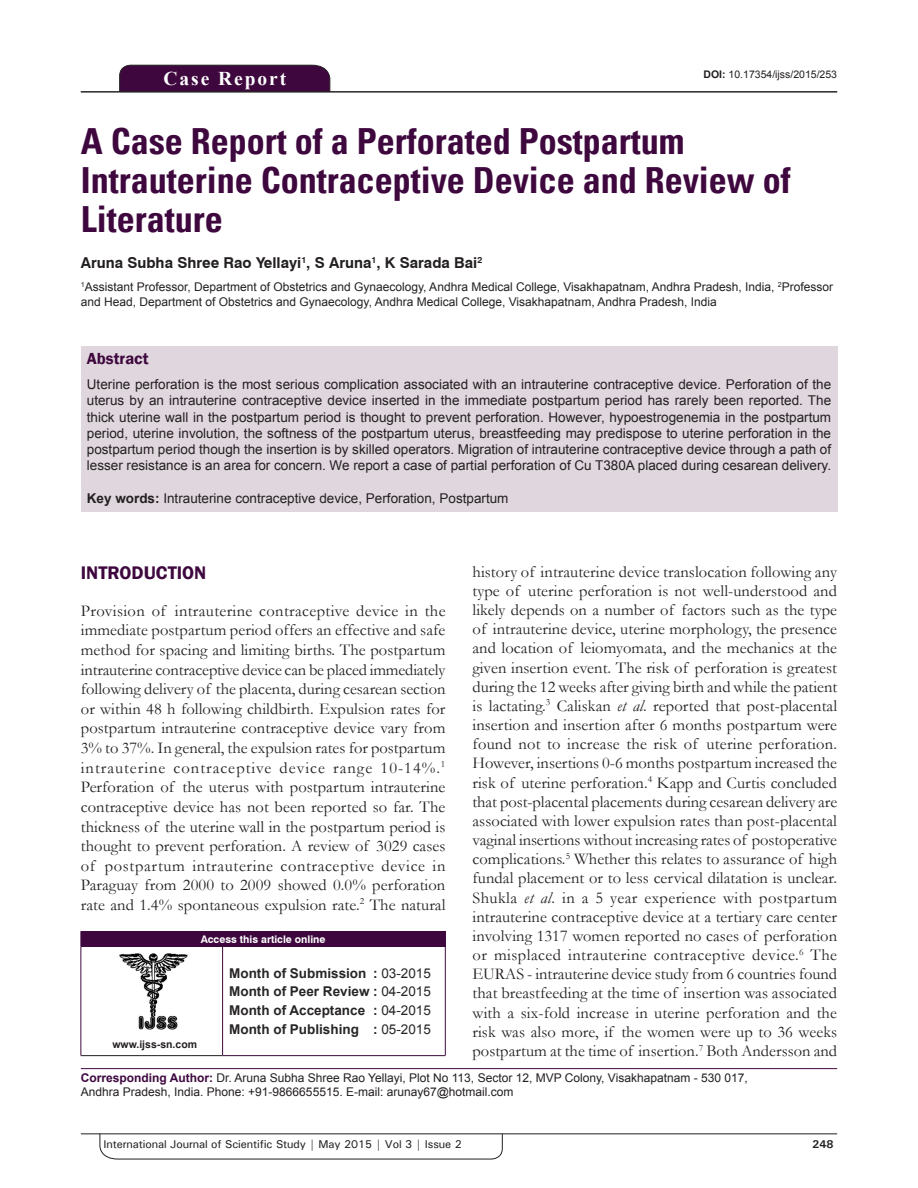
<style>
.page{position:relative;width:918px;height:1188px;background:#fff}
.page>*{position:absolute;margin:0;border:0;box-sizing:border-box;transform-origin:0 0}
.AT{font:700 condensed 36px/39px "Univers";color:#3e083e}
.AH{font:700 19.5px "Times New Roman";letter-spacing:.1em;color:#fff}
.t1{font:600 18.75px "Franklin Gothic";color:#3e083e}
.TX{font:16.5px/19.2px "Garamond";letter-spacing:.005em;color:#231f20;text-align:justify}
.ABSH{font:600 16.5px "Franklin Gothic";color:#3e083e}
.AU{font:700 15px "Swiss 721 BT";color:#231f20}
.ABS_1{font:13.5px/16.2px "Arial";color:#231f20;text-align:justify}
.HIS{font:700 13.5px/18.8px "Arial";color:#282526;text-align:justify}
.KWD{font:13.5px "Arial";color:#231f20}
.AFF{font:12px/14.4px "Arial";color:#231f20}
.ADD{font:12px/14.4px "Arial";color:#231f20}
.t2{font:500 11.25px "Univers";letter-spacing:-.01em;color:#231f20}
.t3{font:700 11.25px "Univers";color:#231f20}
.DOI_1{font:10.5px "Arial";color:#231f20}
.AAO{font:700 10.5px "Swiss 721 BT";color:#fff}
.Web{font:700 10.5px "Arial";color:#231f20}
.s1{font-weight:700}
.s2{font-style:italic}
.s3{font-weight:400}
.s4{font-weight:700;color:#3e083e}
</style>
<div class="page">
<hr style="left:81px;top:1134px;width:756px;height:1px;background:#231f20">
<svg style="left:100px;top:1133px;width:403px;height:26px"></svg>
<div style="left:119px;top:65px;width:211px;height:26px;background:#3e083e"></div>
<hr style="left:81px;top:91px;width:756px;height:1px;background:#231f20">
<div style="left:81px;top:347px;width:756px;height:165px;background:#e0d7de"></div>
<img style="left:119px;top:953px;width:69px;height:76px">
<div style="left:81px;top:931px;width:364px;height:15px;background:#3e083e"></div>
<svg style="left:445px;top:931px;width:1px;height:15px"></svg>
<hr style="left:81px;top:946px;width:142px;height:1px;background:#3e083e">
<hr style="left:81px;top:947px;width:1px;height:108px;background:#3e083e">
<hr style="left:81px;top:1055px;width:142px;height:1px;background:#231f20">
<hr style="left:223px;top:946px;width:223px;height:1px;background:#3e083e">
<hr style="left:222px;top:947px;width:1px;height:108px;background:#3e083e">
<hr style="left:445px;top:947px;width:1px;height:108px;background:#3e083e">
<hr style="left:223px;top:1055px;width:223px;height:1px;background:#3e083e">
<hr style="left:81px;top:1068px;width:756px;height:1px;background:#3e083e">
<p class="AH" style="left:163px;top:64px;width:124px">Case Report</p>
<p class="DOI_1" style="left:703px;top:67px;width:135px"><span class="s1">DOI:</span> 10.17354/ijss/2015/253</p>
<p class="AT" style="left:81px;top:122px;width:711px">A Case Report of a Perforated Postpartum<br>Intrauterine Contraceptive Device and Review of<br>Literature</p>
<p class="AU" style="left:81px;top:252px;width:403px">Aruna Subha Shree Rao Yellayi<sup>1</sup>, S Aruna<sup>1</sup>, K Sarada Bai<sup>2</sup></p>
<p class="AFF" style="left:81px;top:280px;width:754px"><sup>1</sup>Assistant Professor, Department of Obstetrics and Gynaecology, Andhra Medical College, Visakhapatnam, Andhra Pradesh, India, <sup>2</sup>Professor and Head, Department of Obstetrics and Gynaecology, Andhra Medical College, Visakhapatnam, Andhra Pradesh, India</p>
<p class="ABSH" style="left:87px;top:349px;width:63px">Abstract</p>
<p class="ABS_1" style="left:87px;top:376px;width:746px">Uterine perforation is the most serious complication associated with an intrauterine contraceptive device. Perforation of the uterus by an intrauterine contraceptive device inserted in the immediate postpartum period has rarely been reported. The thick uterine wall in the postpartum period is thought to prevent perforation. However, hypoestrogenemia in the postpartum period, uterine involution, the softness of the postpartum uterus, breastfeeding may predispose to uterine perforation in the postpartum period though the insertion is by skilled operators. Migration of intrauterine contraceptive device through a path of lesser resistance is an area for concern. We report a case of partial perforation of Cu T380A placed during cesarean delivery.</p>
<p class="KWD" style="left:87px;top:489px;width:423px"><span class="s1">Key words:</span> Intrauterine contraceptive device, Perforation, Postpartum</p>
<p class="TX" style="left:473px;top:561px;width:366px">history of intrauterine device translocation following any type of uterine perforation is not well-understood and likely depends on a number of factors such as the type of intrauterine device, uterine morphology, the presence and location of leiomyomata, and the mechanics at the given insertion event. The risk of perforation is greatest during the 12 weeks after giving birth and while the patient is lactating.<sup>3</sup> Caliskan <span class="s2">et al</span>. reported that post-placental insertion and insertion after 6 months postpartum were found not to increase the risk of uterine perforation.<br>However, insertions 0-6 months postpartum increased the risk of uterine perforation.<sup>4</sup> Kapp and Curtis concluded that post-placental placements during cesarean delivery are associated with lower expulsion rates than post-placental vaginal insertions without increasing rates of postoperative complications.<sup>5</sup> Whether this relates to assurance of high fundal placement or to less cervical dilatation is unclear.<br>Shukla <span class="s2">et al</span>. in a 5 year experience with postpartum intrauterine contraceptive device at a tertiary care center involving 1317 women reported no cases of perforation or misplaced intrauterine contraceptive device.<sup>6</sup> The EURAS - intrauterine device study from 6 countries found that breastfeeding at the time of insertion was associated with a six-fold increase in uterine perforation and the risk was also more, if the women were up to 36 weeks postpartum at the time of insertion.<sup>7</sup> Both Andersson and</p>
<h1 class="t1" style="left:81px;top:561px;width:127px">INTRODUCTION</h1>
<p class="TX" style="left:81px;top:600px;width:366px;line-height:19.6px">Provision of intrauterine contraceptive device in the immediate postpartum period offers an effective and safe method for spacing and limiting births. The postpartum intrauterine contraceptive device can be placed immediately following delivery of the placenta, during cesarean section or within 48 h following childbirth. Expulsion rates for postpartum intrauterine contraceptive device vary from 3% to 37%. In general, the expulsion rates for postpartum intrauterine contraceptive device range 10-14%.<sup>1<br></sup>Perforation of the uterus with postpartum intrauterine contraceptive device has not been reported so far. The thickness of the uterine wall in the postpartum period is thought to prevent perforation. A review of 3029 cases of postpartum intrauterine contraceptive device in Paraguay from 2000 to 2009 showed 0.0% perforation rate and 1.4% spontaneous expulsion rate.<sup>2</sup> The natural</p>
<p class="AAO" style="left:201px;top:932px;width:126px">Access this article online</p>
<p class="HIS" style="left:229px;top:964px;width:203px">Month of Submission : <span class="s3">03-2015<br></span>Month of Peer Review : <span class="s3">04-2015<br></span>Month of Acceptance : <span class="s3">04-2015<br></span>Month of Publishing : <span class="s3">05-2015</span></p>
<p class="ADD" style="left:81px;top:1070px;width:668px"><span class="s4">Corresponding Author:</span> Dr. Aruna Subha Shree Rao Yellayi, Plot No 113, Sector 12, MVP Colony, Visakhapatnam - 530 017,<br>Andhra Pradesh, India. Phone: +91-9866655515. E-mail: arunay67@hotmail.com</p>
<p class="Web" style="left:112px;top:1037px;width:86px">www.ijss-sn.com</p>
<p class="t2" style="left:104px;top:1137px;width:360px">International Journal of Scientific Study | May 2015 | Vol 3 | Issue 2</p>
<p class="t3" style="left:812px;top:1137px;width:23px">248</p>
</div>
